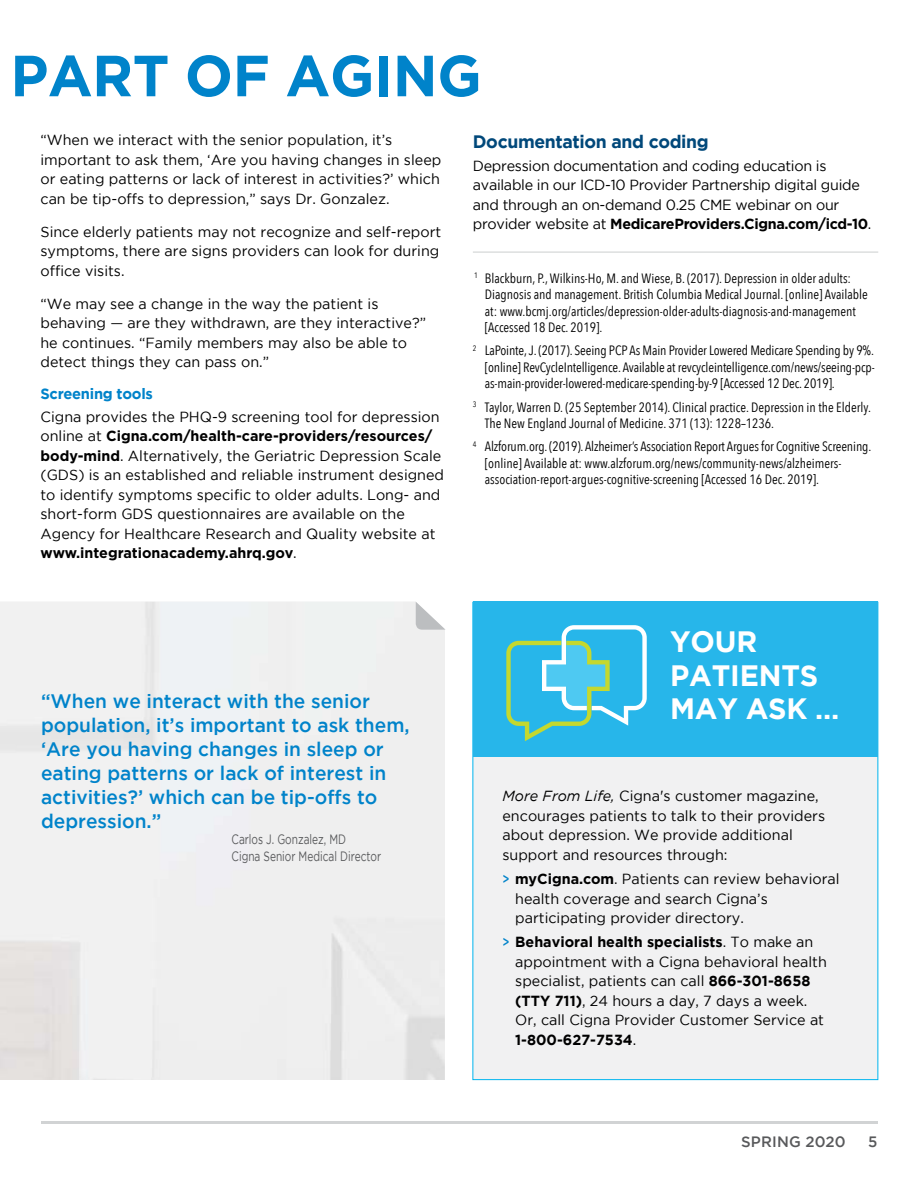
<style>
.page{position:relative;width:918px;height:1188px;background:#fff}
.page>*{position:absolute;margin:0;border:0;box-sizing:border-box;transform-origin:0 0}
.t1{font:700 57.9px "Gotham";letter-spacing:-.005em;color:#0083ca}
.t2{font:700 29.4px/33.6px "Gotham";letter-spacing:-.005em;color:#fff}
.t3{font:500 19.5px/24px "Gotham";color:#0083ca}
.t4{font:700 18px "Gotham";letter-spacing:-.02em;color:#00487a}
.t5{font:700 15px "Gotham";letter-spacing:-.02em;color:#0083ca}
.t6{font:500 15px "Gotham";letter-spacing:.015em;color:#58595b}
.t7{font:14.7px/19.5px "Gotham";color:#000}
.t8{font:14.7px/19.5px "Gotham";letter-spacing:-.02em;color:#000}
.t9{font:13.5px/16.5px "Avenir Next Condensed";color:#000}
.t10{font:13.5px/16.5px "Gotham";color:#58595b;scale:.75 1}
.s1{font-weight:700}
.s2{font-style:italic}
.s3{font-weight:500;color:#0083ca}
</style>
<div class="page">
<hr style="left:41px;top:1121px;width:837px;height:2px;background:#d1d3d4">
<hr style="left:473px;top:252px;width:405px;height:1px;background:#d1d3d4">
<div style="left:472px;top:602px;width:406px;height:478px;background:#f1f1f2;border:1px solid #00b5ef"></div>
<div style="left:473px;top:602px;width:405px;height:155px;background:#27b6ea"></div>
<svg style="left:506px;top:625px;width:141px;height:116px"></svg>
<svg style="left:416px;top:602px;width:29px;height:28px"></svg>
<h1 class="t1" style="left:10px;top:42px;width:473px">PART OF AGING</h1>
<p class="t7" style="left:40px;top:130px;width:402px">“When we interact with the senior population, it’s important to ask them, ‘Are you having changes in sleep or eating patterns or lack of interest in activities?’ which can be tip-offs to depression,” says Dr. Gonzalez.</p>
<p class="t7" style="left:40px;top:222px;width:402px">Since elderly patients may not recognize and self-report symptoms, there are signs providers can look for during office visits.</p>
<p class="t7" style="left:40px;top:294px;width:387px">“We may see a change in the way the patient is behaving — are they withdrawn, are they interactive?” he continues. “Family members may also be able to detect things they can pass on.”</p>
<p class="t5" style="left:40px;top:385px;width:114px">Screening tools</p>
<p class="t7" style="left:40px;top:407px;width:405px">Cigna provides the PHQ-9 screening tool for depression online at <span class="s1">Cigna.com/health-care-providers/resources/ body-mind</span>. Alternatively, the Geriatric Depression Scale (GDS) is an established and reliable instrument designed to identify symptoms specific to older adults. Long- and short-form GDS questionnaires are available on the Agency for Healthcare Research and Quality website at <span class="s1">www.integrationacademy.ahrq.gov</span>.</p>
<p class="t4" style="left:473px;top:131px;width:237px">Documentation and coding</p>
<p class="t8" style="left:473px;top:156px;width:400px">Depression documentation and coding education is available in our ICD-10 Provider Partnership digital guide and through an on-demand 0.25 CME webinar on our provider website at <span class="s1">MedicareProviders.Cigna.com/icd-10</span>.</p>
<p class="t9" style="left:485px;top:269px;width:385px;text-indent:-11px"><sup>1</sup> Blackburn, P., Wilkins-Ho, M. and Wiese, B. (2017). Depression in older adults:<br>Diagnosis and management. British Columbia Medical Journal. [online] Available at: www.bcmj.org/articles/depression-older-adults-diagnosis-and-management [Accessed 18 Dec. 2019].</p>
<p class="t9" style="left:485px;top:342px;width:391px;text-align:justify;text-indent:-12px"><sup>2</sup> LaPointe, J. (2017). Seeing PCP As Main Provider Lowered Medicare Spending by 9%. [online] RevCycleIntelligence. Available at revcycleintelligence.com/news/seeing-pcp&shy;as-main-provider-lowered-medicare-spending-by-9 [Accessed 12 Dec. 2019].</p>
<p class="t9" style="left:485px;top:398px;width:388px;text-indent:-12px"><sup>3</sup> Taylor, Warren D. (25 September 2014). Clinical practice. Depression in the Elderly.<br>The New England Journal of Medicine. 371 (13): 1228–1236.</p>
<p class="t9" style="left:485px;top:438px;width:388px;text-indent:-12px"><sup>4</sup> Alzforum.org. (2019). Alzheimer’s Association Report Argues for Cognitive Screening. [online] Available at: www.alzforum.org/news/community-news/alzheimers&shy;association-report-argues-cognitive-screening [Accessed 16 Dec. 2019].</p>
<h2 class="t2" style="left:670px;top:624px;width:150px">YOUR<br>PATIENTS</h2>
<h3 class="t3" style="left:41px;top:688px;width:331px">“When we interact with the senior</h3>
<h2 class="t2" style="left:670px;top:691px;width:171px">MAY ASK …</h2>
<h3 class="t3" style="left:41px;top:712px;width:370px">population, it’s important to ask them, ‘Are you having changes in sleep or eating patterns or lack of interest in activities?’ which can be tip-offs to depression.”</h3>
<p class="t10" style="left:232px;top:831px;width:201px">Carlos J. Gonzalez, MD<br>Cigna Senior Medical Director</p>
<p class="t7" style="left:503px;top:786px;width:324px"><span class="s2">More From Life,</span> Cigna's customer magazine, encourages patients to talk to their providers about depression. We provide additional support and resources through:</p>
<p class="t7" style="left:515px;top:869px;width:326px;text-indent:-13px"><span class="s3">&gt;</span> <span class="s1">myCigna.com</span>. Patients can review behavioral health coverage and search Cigna’s participating provider directory.</p>
<p class="t7" style="left:515px;top:932px;width:313px;text-indent:-13px"><span class="s3">&gt;</span> <span class="s1">Behavioral health specialists</span>. To make an appointment with a Cigna behavioral health specialist, patients can call <span class="s1">866-301-8658 (TTY 711)</span>, 24 hours a day, 7 days a week.<br>Or, call Cigna Provider Customer Service at <span class="s1">1-800-627-7534</span>.</p>
<p class="t6" style="left:741px;top:1133px;width:106px">SPRING 2020</p>
<p class="t6" style="left:868px;top:1133px;width:11px">5</p>
</div>
